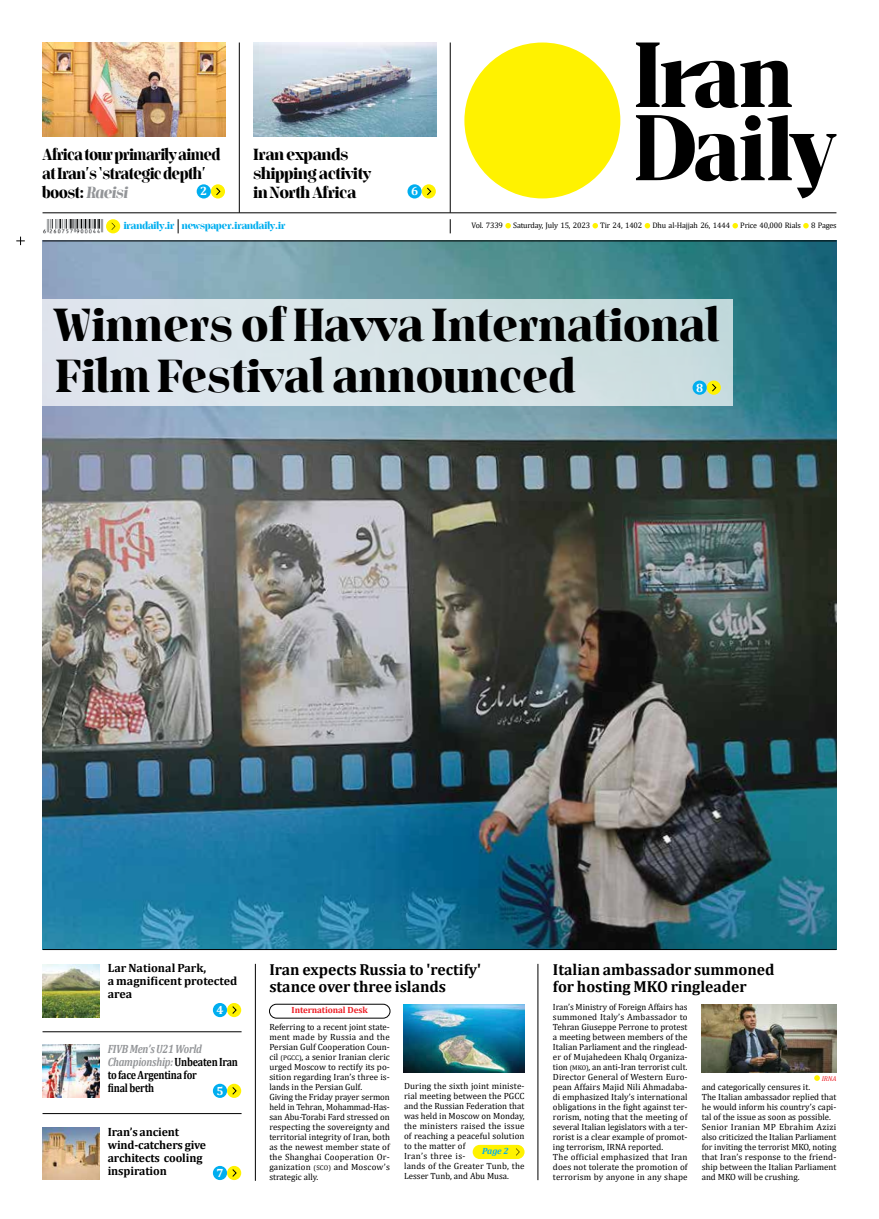
<style>
.page{position:relative;width:879px;height:1219px;background:#fff}
.page>*{position:absolute;margin:0;border:0;box-sizing:border-box;transform-origin:0 0}
.t1{font:700 46px/51px "Jaymont PERSONAL";letter-spacing:.02em;color:#000}
.t2{font:700 16px/17.6px "Cambria";color:#000}
.t3{font:700 16px/19px "Jaymont PERSONAL";letter-spacing:-.01em;color:#000;scale:.94 1}
.t4{font:700 16px/19px "Jaymont PERSONAL";letter-spacing:-.01em;color:#000}
.t5{font:700 12px/13px "Cambria";letter-spacing:-.01em;color:#000}
.t6{font:700 12px/13px "Cambria";letter-spacing:-.01em;color:#000;scale:.84 1}
.t7{font:700 12px "Cambria";color:#fff}
.t8{font:700 10px "Jaymont PERSONAL";color:#00aeef}
.t9{font:9px/10px "Cambria";color:#000}
.t10{font:700 9px "Cambria";letter-spacing:-.01em;color:#ed1d24}
.t11{font:italic 700 9px "Cambria";color:#00aeef}
.t12{font:8px "Cambria";letter-spacing:-.02em;color:#000}
.t13{font:italic 7px "Cambria";color:#ed1d24}
.s1{font-style:italic;color:#939598}
.s2{font-size:6.8px}
</style>
<div class="page">
<img style="left:43px;top:242px;width:793px;height:707px">
<div style="left:473px;top:1145px;width:51px;height:14px;background:#fff200;border-radius:7px"></div>
<svg style="left:516px;top:1148px;width:4px;height:7px"></svg>
<hr style="left:43px;top:949px;width:793px;height:1px;background:#000">
<svg style="left:505px;top:223px;width:6px;height:5px"></svg>
<svg style="left:592px;top:223px;width:6px;height:5px"></svg>
<svg style="left:644px;top:223px;width:6px;height:5px"></svg>
<svg style="left:732px;top:223px;width:6px;height:5px"></svg>
<svg style="left:803px;top:223px;width:5px;height:5px"></svg>
<hr style="left:43px;top:241px;width:793px;height:1px;background:#000">
<img style="left:43px;top:219px;width:61px;height:14px">
<svg style="left:178px;top:219px;width:1px;height:14px"></svg>
<div style="left:106px;top:219px;width:14px;height:14px;background:#fff200;border-radius:50%"></div>
<svg style="left:111px;top:223px;width:4px;height:7px"></svg>
<svg style="left:450px;top:219px;width:1px;height:14px"></svg>
<hr style="left:43px;top:213px;width:793px;height:1px;background:#000">
<hr style="left:450px;top:43px;width:1px;height:170px;background:#000">
<hr style="left:239px;top:43px;width:1px;height:170px;background:#000">
<div style="left:211px;top:184px;width:14px;height:15px;background:#fff200;border-radius:50%"></div>
<svg style="left:216px;top:187px;width:4px;height:9px"></svg>
<div style="left:197px;top:184px;width:14px;height:15px;background:#00aeef;border-radius:50%"></div>
<div style="left:422px;top:184px;width:14px;height:15px;background:#fff200;border-radius:50%"></div>
<svg style="left:427px;top:187px;width:4px;height:9px"></svg>
<div style="left:407px;top:184px;width:15px;height:15px;background:#00aeef;border-radius:50%"></div>
<img style="left:253px;top:43px;width:183px;height:94px">
<img style="left:43px;top:43px;width:182px;height:94px">
<div style="left:464px;top:43px;width:156px;height:155px;background:#fff200;border-radius:50%"></div>
<svg style="left:636px;top:43px;width:200px;height:155px"></svg>
<hr style="left:255px;top:964px;width:1px;height:217px;background:#000">
<hr style="left:43px;top:1113px;width:199px;height:1px;background:#000">
<hr style="left:43px;top:1032px;width:199px;height:1px;background:#000">
<img style="left:43px;top:1128px;width:57px;height:52px">
<img style="left:43px;top:1045px;width:57px;height:53px">
<div style="left:227px;top:1084px;width:14px;height:14px;background:#fff200;border-radius:50%"></div>
<svg style="left:232px;top:1087px;width:5px;height:8px"></svg>
<div style="left:213px;top:1084px;width:14px;height:14px;background:#00aeef;border-radius:50%"></div>
<div style="left:227px;top:1166px;width:14px;height:14px;background:#fff200;border-radius:50%"></div>
<svg style="left:232px;top:1169px;width:5px;height:8px"></svg>
<div style="left:213px;top:1166px;width:14px;height:14px;background:#00aeef;border-radius:50%"></div>
<img style="left:43px;top:964px;width:57px;height:53px">
<div style="left:227px;top:1003px;width:14px;height:14px;background:#fff200;border-radius:50%"></div>
<svg style="left:232px;top:1006px;width:5px;height:8px"></svg>
<div style="left:213px;top:1003px;width:14px;height:14px;background:#00aeef;border-radius:50%"></div>
<hr style="left:538px;top:964px;width:1px;height:216px;background:#000">
<div style="left:269px;top:1004px;width:121px;height:14px;border:1px solid #000;border-radius:7px"></div>
<img style="left:404px;top:1004px;width:120px;height:68px">
<img style="left:702px;top:1004px;width:134px;height:69px">
<svg style="left:814px;top:1075px;width:6px;height:6px"></svg>
<div style="left:28px;top:299px;width:705px;height:106px;background:linear-gradient(to right,#e5eaf1,#c8dcdd)"></div>
<div style="left:707px;top:381px;width:14px;height:14px;background:#fff200;border-radius:50%"></div>
<svg style="left:712px;top:384px;width:4px;height:8px"></svg>
<div style="left:692px;top:381px;width:15px;height:14px;background:#00aeef;border-radius:50%"></div>
<svg style="left:16px;top:237px;width:9px;height:8px"></svg>
<h2 class="t3" style="left:43px;top:147px;width:191px">Africa tour primarily aimed at Iran’s ‘strategic depth’ boost: <span class="s1">Raeisi</span></h2>
<h2 class="t4" style="left:253px;top:147px;width:119px">Iran expands shipping activity in North Africa</h2>
<h3 class="t7" style="left:200px;top:187px;width:9px">2</h3>
<h3 class="t7" style="left:411px;top:187px;width:9px">6</h3>
<p class="t8" style="left:124px;top:221px;width:163px">irandaily.ir newspaper.irandaily.ir</p>
<p class="t12" style="left:471px;top:223px;width:33px">Vol. 7339</p>
<p class="t12" style="left:513px;top:223px;width:78px">Saturday, July 15, 2023</p>
<p class="t12" style="left:600px;top:223px;width:44px">Tir 24, 1402</p>
<p class="t12" style="left:652px;top:223px;width:79px">Dhu al-Hajjah 26, 1444</p>
<p class="t12" style="left:740px;top:223px;width:62px">Price 40,000 Rials</p>
<p class="t12" style="left:811px;top:223px;width:27px">8 Pages</p>
<h1 class="t1" style="left:57px;top:304px;width:664px">Winners of Havva International<br>Film Festival announced</h1>
<h3 class="t7" style="left:696px;top:383px;width:9px">8</h3>
<h2 class="t2" style="left:269px;top:962px;width:213px">Iran expects Russia to 'rectify' stance over three islands</h2>
<h2 class="t2" style="left:553px;top:962px;width:223px">Italian ambassador summoned for hosting MKO ringleader</h2>
<h3 class="t5" style="left:108px;top:962px;width:131px">Lar National Park,<br>a magnificent protected area</h3>
<h3 class="t7" style="left:216px;top:1006px;width:9px">4</h3>
<p class="t9" style="left:553px;top:1003px;width:136px">Iran’s Ministry of Foreign Affairs has summoned Italy’s Ambassador to Tehran Giuseppe Perrone to protest a meeting between members of the Italian Parliament and the ringlead&shy;er of Mujahedeen Khalq Organiza&shy;tion <span class="s2">(MKO)</span>, an anti-Iran terrorist cult.<br>Director General of Western Euro&shy;pean Affairs Majid Nili Ahmadaba&shy;di emphasized Italy’s international obligations in the fight against ter&shy;rorism, noting that the meeting of several Italian legislators with a ter&shy;rorist is a clear example of promot&shy;ing terrorism, IRNA reported.<br>The official emphasized that Iran does not tolerate the promotion of terrorism by anyone in any shape</p>
<p class="t10" style="left:292px;top:1007px;width:78px">International Desk</p>
<p class="t9" style="left:269px;top:1023px;width:122px">Referring to a recent joint state&shy;ment made by Russia and the<br>Persian Gulf Cooperation Coun&shy;cil <span class="s2">(PGCC)</span>, a senior Iranian cleric urged Moscow to rectify its po&shy;sition regarding Iran’s three is&shy;lands in the Persian Gulf.<br>Giving the Friday prayer sermon held in Tehran, Mohammad-Has&shy;san Abu-Torabi Fard stressed on respecting the sovereignty and territorial integrity of Iran, both as the newest member state of the Shanghai Cooperation Or&shy;ganization <span class="s2">(SCO)</span> and Moscow’s strategic ally.</p>
<h3 class="t6" style="left:108px;top:1043px;width:157px"><span class="s1">FIVB Men’s U21 World<br>Championship:</span> Unbeaten Iran to face Argentina for<br>final berth</h3>
<p class="t13" style="left:821px;top:1074px;width:16px">IRNA</p>
<p class="t9" style="left:404px;top:1082px;width:122px">During the sixth joint ministe&shy;rial meeting between the PGCC and the Russian Federation that was held in Moscow on Monday, the ministers raised the issue of reaching a peaceful solution to the matter of<br>Iran’s three is-<br>lands of the Greater Tunb, the<br>Lesser Tunb, and Abu Musa.</p>
<p class="t9" style="left:702px;top:1083px;width:136px">and categorically censures it.<br>The Italian ambassador replied that he would inform his country’s capi&shy;tal of the issue as soon as possible.<br>Senior Iranian MP Ebrahim Azizi also criticized the Italian Parliament for inviting the terrorist MKO, noting that Iran’s response to the friend&shy;ship between the Italian Parliament and MKO will be crushing.</p>
<h3 class="t7" style="left:216px;top:1086px;width:9px">5</h3>
<h3 class="t5" style="left:108px;top:1126px;width:100px">Iran’s ancient wind-catchers give architects cooling inspiration</h3>
<p class="t11" style="left:482px;top:1148px;width:28px">Page 2</p>
<h3 class="t7" style="left:216px;top:1168px;width:9px">7</h3>
</div>
